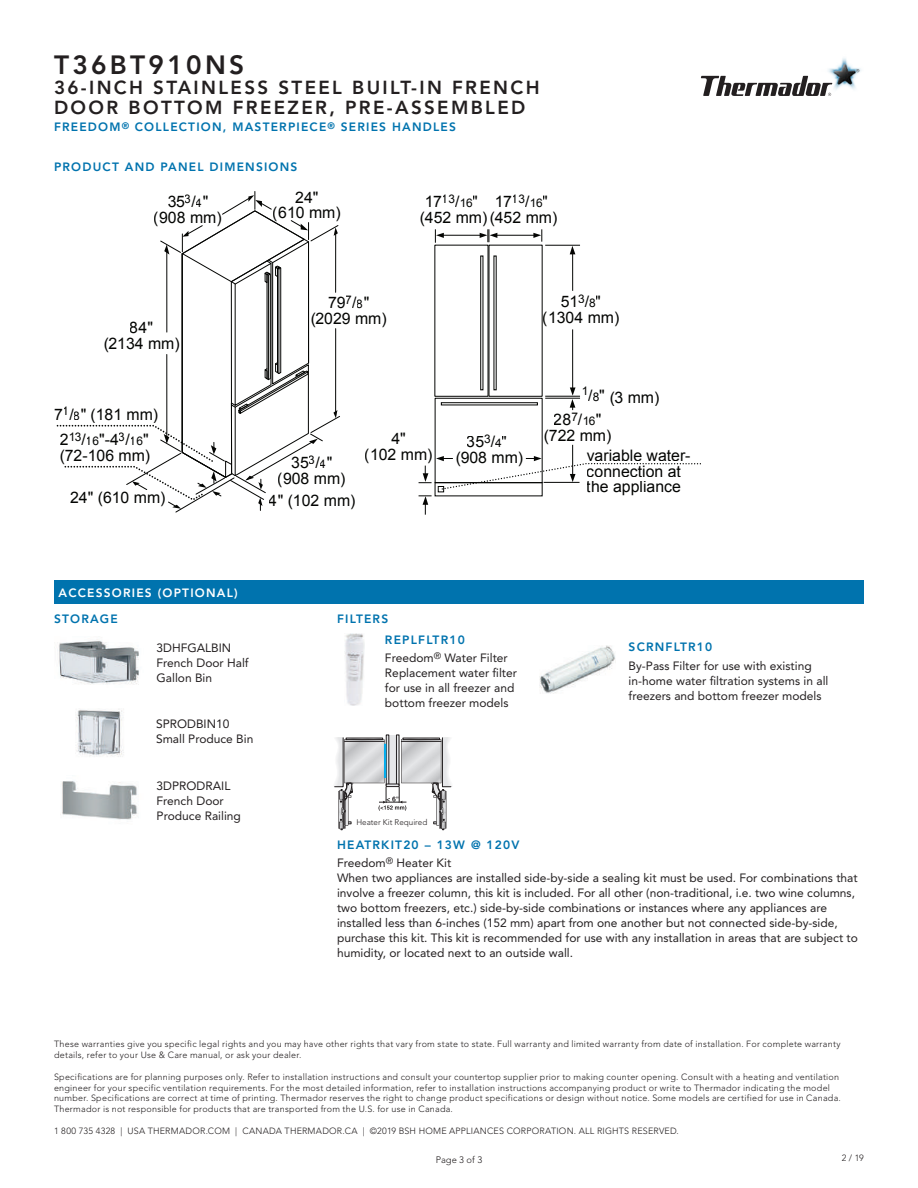
<style>
.page{position:relative;width:918px;height:1188px;background:#fff}
.page>*{position:absolute;margin:0;border:0;box-sizing:border-box;transform-origin:0 0}
.t1{font:800 26.25px "Avenir LT Std";letter-spacing:.125em;color:#231f20}
.t2{font:800 18.75px/20.2px "Avenir LT Std";letter-spacing:.125em;color:#231f20}
.t3{font:15.9px/15.9px "Arial";color:#040503;text-align:center}
.t4{font:12px/15px "Avenir LT Std";color:#231f20}
.t5{font:800 12px/18.3px "Avenir LT Std";letter-spacing:.1em;color:#0073ae}
.t6{font:800 12px "Avenir LT Std";letter-spacing:.1em;color:#fff}
.t7{font:300 9.3px "Avenir LT Std";color:#231f20}
.t8{font:300 9px/10.8px "Avenir LT Std";letter-spacing:.025em;color:#231f20}
.t9{font:300 8.1px "Avenir LT Std";color:#231f20}
.s1{font-size:11.85px}
.s2{font-weight:800;color:#0073ae}
.s3{font-weight:400;color:#231f20}
</style>
<div class="page">
<img style="left:828px;top:58px;width:33px;height:32px">
<svg style="left:701px;top:76px;width:131px;height:20px"></svg>
<div style="left:434px;top:245px;width:55px;height:152px;border:1px solid #040503"></div>
<div style="left:480px;top:256px;width:3px;height:134px;border:1px solid #040503"></div>
<div style="left:441px;top:402px;width:97px;height:3px;border:1px solid #040503"></div>
<hr style="left:545px;top:245px;width:35px;height:1px;background:#040503">
<hr style="left:545px;top:396px;width:35px;height:1px;background:#040503">
<hr style="left:545px;top:398px;width:35px;height:1px;background:#040503">
<svg style="left:570px;top:246px;width:5px;height:8px"></svg>
<svg style="left:570px;top:387px;width:6px;height:23px"></svg>
<hr style="left:572px;top:252px;width:1px;height:39px;background:#040503">
<hr style="left:572px;top:329px;width:1px;height:62px;background:#040503">
<hr style="left:441px;top:235px;width:41px;height:1px;background:#040503">
<svg style="left:435px;top:229px;width:9px;height:14px"></svg>
<svg style="left:419px;top:456px;width:282px;height:59px"></svg>
<hr style="left:494px;top:235px;width:42px;height:1px;background:#040503">
<svg style="left:480px;top:229px;width:17px;height:13px"></svg>
<svg style="left:533px;top:229px;width:9px;height:13px"></svg>
<svg style="left:56px;top:191px;width:284px;height:322px"></svg>
<hr style="left:572px;top:445px;width:1px;height:31px;background:#040503">
<img style="left:60px;top:781px;width:77px;height:39px">
<div style="left:54px;top:580px;width:810px;height:24px;background:#0073ae"></div>
<img style="left:57px;top:639px;width:82px;height:46px">
<img style="left:76px;top:709px;width:48px;height:48px">
<div style="left:387px;top:735px;width:11px;height:50px;background:#e6e7e9"></div>
<div style="left:386px;top:735px;width:3px;height:51px;border:1px solid #231f20"></div>
<div style="left:396px;top:735px;width:3px;height:51px;border:1px solid #231f20"></div>
<svg style="left:334px;top:737px;width:118px;height:93px"></svg>
<img style="left:344px;top:633px;width:20px;height:73px">
<img style="left:539px;top:645px;width:76px;height:48px">
<h1 class="t1" style="left:54px;top:49px;width:192px">T36BT910NS</h1>
<h2 class="t2" style="left:54px;top:78px;width:487px">36-INCH STAINLESS STEEL BUILT-IN FRENCH<br>DOOR BOTTOM FREEZER, PRE-ASSEMBLED</h2>
<h3 class="t5" style="left:54px;top:118px;width:403px">FREEDOM<sup>®</sup> COLLECTION, MASTERPIECE<sup>®</sup> SERIES HANDLES</h3>
<h3 class="t5" style="left:54px;top:158px;width:245px">PRODUCT AND PANEL DIMENSIONS</h3>
<h3 class="t3" style="left:154px;top:194px;width:69px">35<sup>3</sup>/<span class="s1">4</span>" (908 mm)</h3>
<h3 class="t3" style="left:103px;top:320px;width:78px">84"<br>(2134 mm)</h3>
<h3 class="t3" style="left:273px;top:189px;width:69px">24"<br>(610 mm)</h3>
<h3 class="t3" style="left:310px;top:295px;width:78px">79<sup>7</sup>/<span class="s1">8</span>" (2029 mm)</h3>
<h3 class="t3" style="left:420px;top:194px;width:139px;text-align:left">17<sup>13</sup>/<span class="s1">16</span>"<br>(452 mm)(452 mm)</h3>
<h3 class="t3" style="left:494px;top:194px;width:56px">17<sup>13</sup>/<span class="s1">16</span>"</h3>
<h3 class="t3" style="left:543px;top:294px;width:78px">51<sup>3</sup>/<span class="s1">8</span>" (1304 mm)</h3>
<h3 class="t3" style="left:54px;top:406px;width:106px">7<sup>1</sup>/<span class="s1">8</span>" (181 mm)</h3>
<h3 class="t3" style="left:60px;top:432px;width:92px;text-align:left">2<sup>13</sup>/<span class="s1">16</span>"-4<sup>3</sup>/<span class="s1">16</span>" (72-106 mm)</h3>
<h3 class="t3" style="left:70px;top:490px;width:97px">24" (610 mm)</h3>
<h3 class="t3" style="left:278px;top:455px;width:69px">35<sup>3</sup>/<span class="s1">4</span>" (908 mm)</h3>
<h3 class="t3" style="left:269px;top:493px;width:88px">4" (102 mm)</h3>
<h3 class="t3" style="left:365px;top:431px;width:69px">4"<br>(102 mm)</h3>
<h3 class="t3" style="left:455px;top:434px;width:69px">35<sup>3</sup>/<span class="s1">4</span>" (908 mm)</h3>
<h3 class="t3" style="left:582px;top:389px;width:79px"><sup>1</sup>/<span class="s1">8</span>" (3 mm)</h3>
<h3 class="t3" style="left:544px;top:412px;width:69px">28<sup>7</sup>/<span class="s1">16</span>" (722 mm)</h3>
<h3 class="t3" style="left:587px;top:447px;width:105px;text-align:left">variable water&shy;connection at the appliance</h3>
<h3 class="t6" style="left:58px;top:586px;width:181px">ACCESSORIES (OPTIONAL)</h3>
<h3 class="t5" style="left:54px;top:610px;width:65px">STORAGE</h3>
<h3 class="t4" style="left:157px;top:640px;width:94px">3DHFGALBIN<br>French Door Half<br>Gallon Bin</h3>
<h3 class="t4" style="left:156px;top:717px;width:99px">SPRODBIN10<br>Small Produce Bin</h3>
<h3 class="t4" style="left:157px;top:779px;width:86px">3DPRODRAIL<br>French Door<br>Produce Railing</h3>
<h3 class="t5" style="left:337px;top:610px;width:53px">FILTERS</h3>
<h3 class="t4" style="left:385px;top:631px;width:124px;line-height:18.3px"><span class="s2">REPLFLTR10<br></span>Freedom<sup>®</sup> Water Filter</h3>
<h3 class="t4" style="left:385px;top:666px;width:134px">Replacement water filter for use in all freezer and bottom freezer models</h3>
<p class="t9" style="left:356px;top:817px;width:72px">Heater Kit Required</p>
<h3 class="t5" style="left:629px;top:638px;width:85px">SCRNFLTR10</h3>
<h3 class="t4" style="left:629px;top:658px;width:201px">By-Pass Filter for use with existing in-home water filtration systems in all freezers and bottom freezer models</h3>
<h3 class="t5" style="left:337px;top:836px;width:184px">HEATRKIT20 – 13W @ 120V<br><span class="s3">Freedom</span><sup>®</sup> <span class="s3">Heater Kit</span></h3>
<p class="t4" style="left:337px;top:871px;width:522px">When two appliances are installed side-by-side a sealing kit must be used. For combinations that involve a freezer column, this kit is included. For all other (non-traditional, i.e. two wine columns, two bottom freezers, etc.) side-by-side combinations or instances where any appliances are installed less than 6-inches (152 mm) apart from one another but not connected side-by-side, purchase this kit. This kit is recommended for use with any installation in areas that are subject to humidity, or located next to an outside wall.</p>
<p class="t8" style="left:54px;top:1039px;width:788px">These warranties give you specific legal rights and you may have other rights that vary from state to state. Full warranty and limited warranty from date of installation. For complete warranty details, refer to your Use &amp; Care manual, or ask your dealer.</p>
<p class="t8" style="left:54px;top:1071px;width:788px">Specifications are for planning purposes only. Refer to installation instructions and consult your countertop supplier prior to making counter opening. Consult with a heating and ventilation engineer for your specific ventilation requirements. For the most detailed information, refer to installation instructions accompanying product or write to Thermador indicating the model number. Specifications are correct at time of printing. Thermador reserves the right to change product specifications or design without notice. Some models are certified for use in Canada.<br>Thermador is not responsible for products that are transported from the U.S. for use in Canada.</p>
<p class="t8" style="left:54px;top:1126px;width:626px">1 800 735 4328 | USA THERMADOR.COM | CANADA THERMADOR.CA | ©2019 BSH HOME APPLIANCES CORPORATION. ALL RIGHTS RESERVED.</p>
<p class="t7" style="left:436px;top:1155px;width:48px">Page 3 of 3</p>
<p class="t8" style="left:842px;top:1153px;width:24px">2 / 19</p>
</div>
